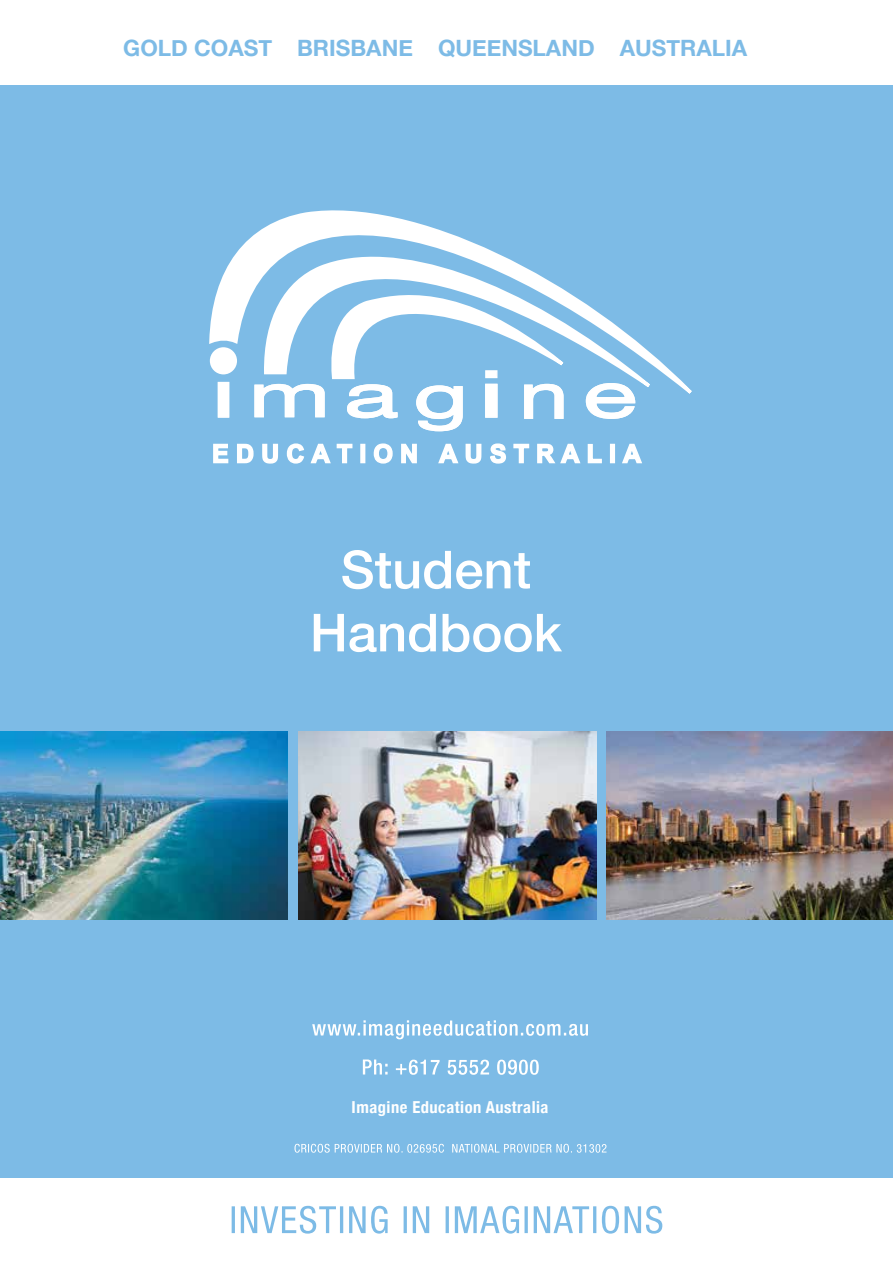
<style>
.page{position:relative;width:893px;height:1263px;background:#fff}
.page>*{position:absolute;margin:0;border:0;box-sizing:border-box;transform-origin:0 0}
.t1{font:500 52.5px/63px "Helvetica Neue";color:#fff;text-align:center}
.t2{font:700 22.5px "Helvetica Neue";color:#7dbbe6}
.t3{font:700 condensed 16.5px "Helvetica Neue";letter-spacing:.03em;color:#fff}
</style>
<div class="page">
<div style="left:0;top:85px;width:893px;height:1093px;background:#7dbbe6"></div>
<svg style="left:209px;top:210px;width:483px;height:208px"></svg>
<svg style="left:265px;top:239px;width:384px;height:147px"></svg>
<svg style="left:210px;top:347px;width:27px;height:27px"></svg>
<div style="left:218px;top:382px;width:11px;height:36px;background:#fff"></div>
<svg style="left:254px;top:279px;width:382px;height:153px"></svg>
<svg style="left:213px;top:443px;width:16px;height:21px"></svg>
<svg style="left:237px;top:443px;width:17px;height:21px"></svg>
<svg style="left:262px;top:443px;width:16px;height:21px"></svg>
<svg style="left:286px;top:443px;width:67px;height:21px"></svg>
<svg style="left:360px;top:444px;width:5px;height:19px"></svg>
<svg style="left:373px;top:443px;width:20px;height:21px"></svg>
<svg style="left:401px;top:443px;width:16px;height:21px"></svg>
<svg style="left:438px;top:443px;width:21px;height:21px"></svg>
<svg style="left:465px;top:443px;width:17px;height:21px"></svg>
<svg style="left:490px;top:443px;width:16px;height:21px"></svg>
<svg style="left:513px;top:443px;width:17px;height:21px"></svg>
<svg style="left:537px;top:443px;width:44px;height:21px"></svg>
<svg style="left:587px;top:443px;width:15px;height:21px"></svg>
<div style="left:610px;top:444px;width:5px;height:19px;background:#fff"></div>
<svg style="left:622px;top:443px;width:20px;height:21px"></svg>
<img style="left:298px;top:731px;width:298px;height:189px">
<img style="left:0;top:731px;width:288px;height:189px">
<img style="left:607px;top:731px;width:286px;height:189px">
<svg style="left:232px;top:1206px;width:430px;height:27px"></svg>
<svg style="left:294px;top:1144px;width:312px;height:9px"></svg>
<svg style="left:363px;top:1059px;width:176px;height:16px"></svg>
<svg style="left:312px;top:1020px;width:276px;height:19px"></svg>
<p class="t2" style="left:123px;top:30px;width:625px">GOLD COAST BRISBANE QUEENSLAND AUSTRALIA</p>
<h1 class="t1" style="left:310px;top:534px;width:253px">Student<br>Handbook</h1>
<p class="t3" style="left:352px;top:1093px;width:198px">Imagine Education Australia</p>
</div>
